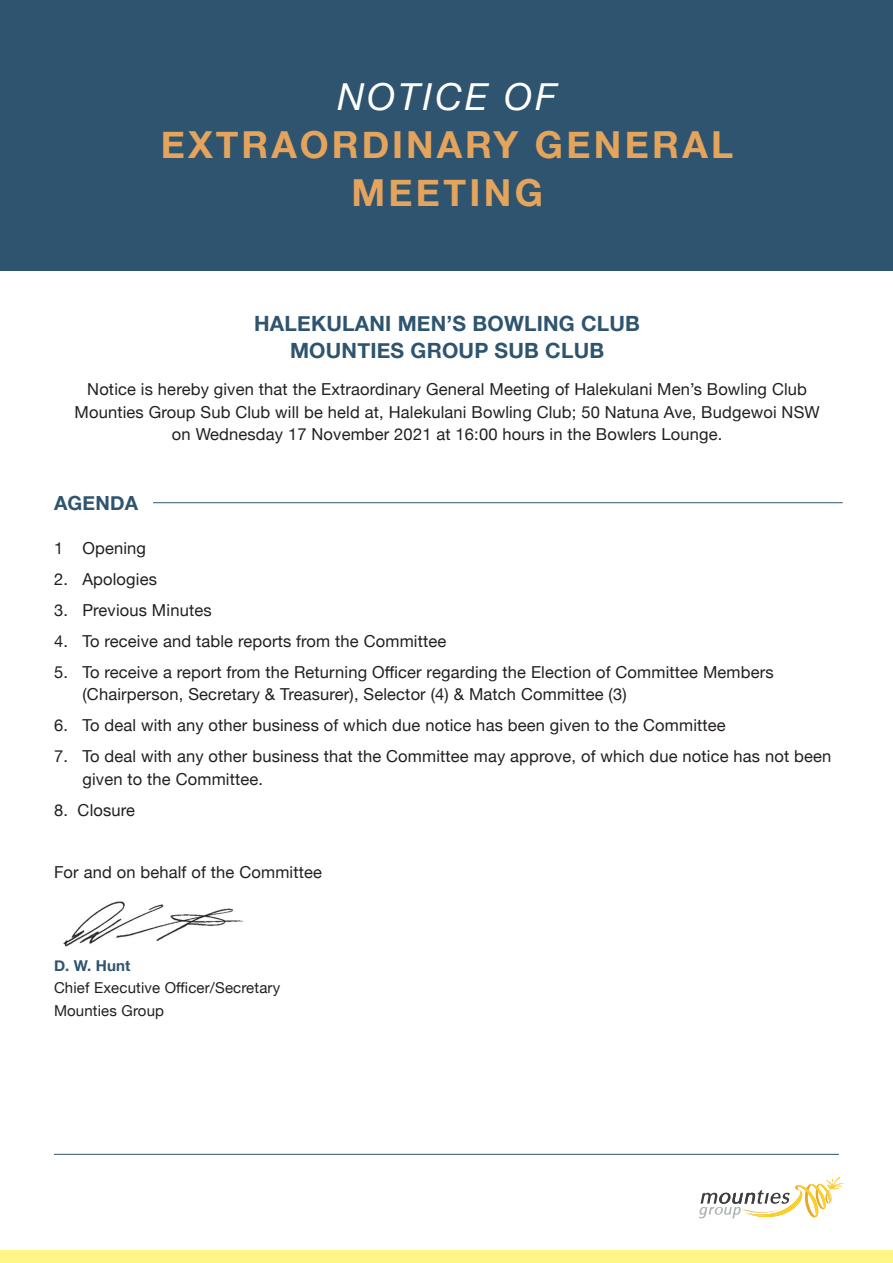
<style>
.page{position:relative;width:893px;height:1263px;background:#fff}
.page>*{position:absolute;margin:0;border:0;box-sizing:border-box;transform-origin:0 0}
.t1{font:700 37.2px/48px "Helvetica Neue";letter-spacing:.085em;color:#e5a45c;text-align:center}
.t2{font:700 21px "Helvetica Neue";letter-spacing:.01em;color:#2f546f}
.t3{font:700 19.5px "Helvetica Neue";letter-spacing:.01em;color:#2f546f}
.t4{font:16.5px/22.5px "Helvetica Neue";letter-spacing:.01em;color:#231f20}
.t5{font:15px/22.5px "Helvetica Neue";letter-spacing:.01em;color:#231f20}
.s1{font-weight:400;font-style:italic;color:#fff}
.s2{font-weight:700;color:#2f546f}
</style>
<div class="page">
<div style="left:0;top:1251px;width:893px;height:12px;background:#fff685"></div>
<svg style="left:699px;top:1177px;width:144px;height:42px"></svg>
<img style="left:63px;top:901px;width:180px;height:46px">
<hr style="left:153px;top:502px;width:690px;height:1px;background:#2f546f">
<div style="left:0;top:0;width:893px;height:270px;background:#2f546f"></div>
<hr style="left:54px;top:1154px;width:785px;height:1px;background:#2f546f">
<p class="t1" style="left:161px;top:74px;width:574px"><span class="s1">NOTICE OF<br></span>EXTRAORDINARY GENERAL<br>MEETING</p>
<p class="t2" style="left:254px;top:307px;width:387px">HALEKULANI MEN’S BOWLING CLUB</p>
<p class="t2" style="left:290px;top:334px;width:316px">MOUNTIES GROUP SUB CLUB</p>
<p class="t4" style="left:87px;top:379px;width:721px">Notice is hereby given that the Extraordinary General Meeting of Halekulani Men’s Bowling Club</p>
<p class="t4" style="left:74px;top:401px;width:747px">Mounties Group Sub Club will be held at, Halekulani Bowling Club; 50 Natuna Ave, Budgewoi NSW</p>
<p class="t4" style="left:172px;top:424px;width:552px">on Wednesday 17 November 2021 at 16:00 hours in the Bowlers Lounge.</p>
<p class="t3" style="left:54px;top:487px;width:86px">AGENDA</p>
<p class="t4" style="left:54px;top:537px;width:94px">1 Opening</p>
<p class="t4" style="left:54px;top:568px;width:104px">2. Apologies</p>
<p class="t4" style="left:54px;top:599px;width:159px">3. Previous Minutes</p>
<p class="t4" style="left:54px;top:630px;width:394px">4. To receive and table reports from the Committee</p>
<p class="t4" style="left:83px;top:661px;width:693px;text-indent:-29px">5. To receive a report from the Returning Officer regarding the Election of Committee Members (Chairperson, Secretary &amp; Treasurer), Selector (4) &amp; Match Committee (3)</p>
<p class="t4" style="left:54px;top:715px;width:673px">6. To deal with any other business of which due notice has been given to the Committee</p>
<p class="t4" style="left:83px;top:746px;width:750px;text-indent:-29px">7. To deal with any other business that the Committee may approve, of which due notice has not been given to the Committee.</p>
<p class="t4" style="left:54px;top:799px;width:83px">8. Closure</p>
<p class="t4" style="left:54px;top:861px;width:269px">For and on behalf of the Committee</p>
<p class="t5" style="left:54px;top:955px;width:228px"><span class="s2">D. W. Hunt<br></span>Chief Executive Officer/Secretary<br>Mounties Group</p>
</div>
